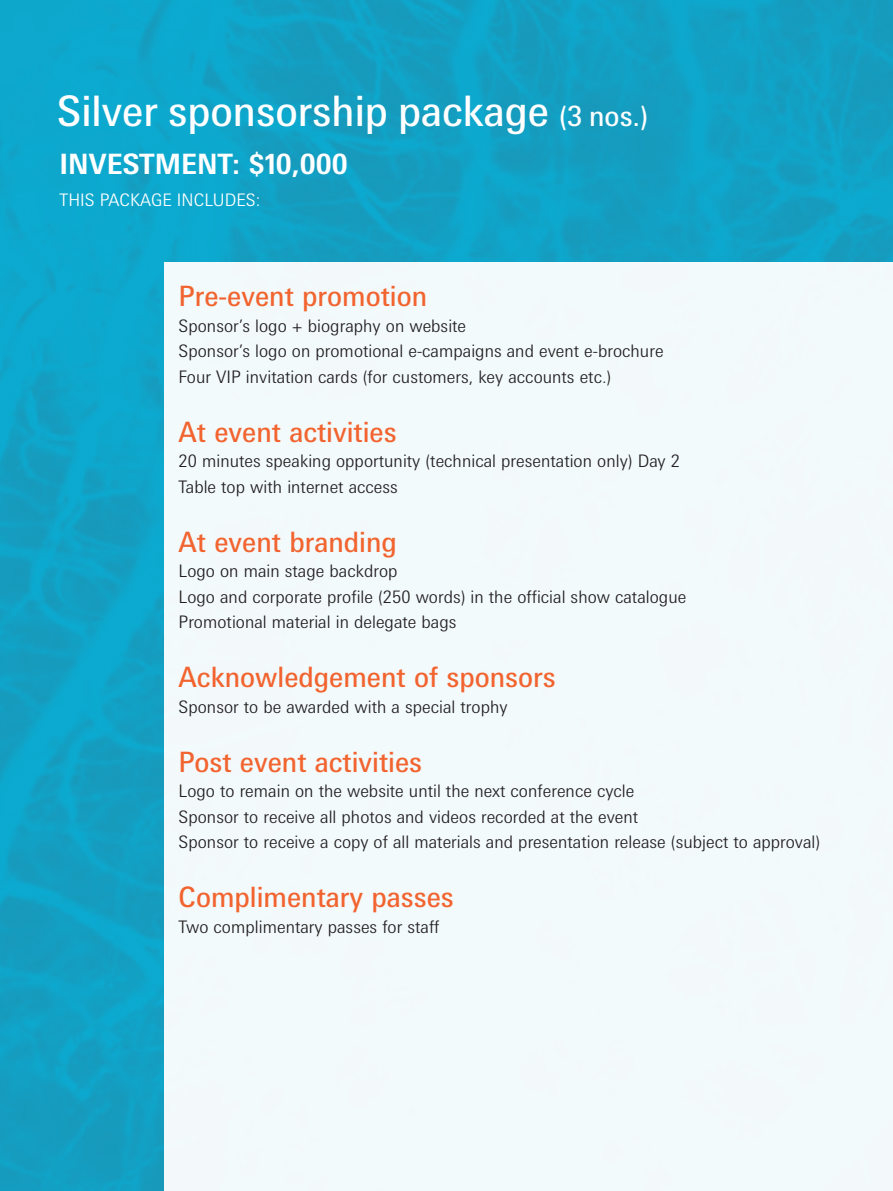
<style>
.page{position:relative;width:893px;height:1191px;background:#fff}
.page>*{position:absolute;margin:0;border:0;box-sizing:border-box;transform-origin:0 0}
.t1{font:42px "Messe Univers";color:#fff}
.t2{font:28.05px "Messe Univers";color:#f2642f}
.t3{font:700 28.05px "Messe Univers";color:#fff}
.t4{font:300 17.25px/25.5px "Messe Univers";color:#231f20}
.t5{font:300 17.25px "Messe Univers";color:#fff}
.s1{font-size:28.05px}
</style>
<div class="page">
<img style="left:0;top:0;width:893px;height:1191px">
<div style="left:164px;top:262px;width:729px;height:929px;background:#f2fafc"></div>
<h1 class="t1" style="left:57px;top:85px;width:593px">Silver sponsorship package <span class="s1">(3 nos.)</span></h1>
<h2 class="t3" style="left:60px;top:147px;width:290px">INVESTMENT: $10,000</h2>
<p class="t5" style="left:60px;top:190px;width:202px">THIS PACKAGE INCLUDES:</p>
<h2 class="t2" style="left:179px;top:279px;width:250px">Pre-event promotion</h2>
<p class="t4" style="left:179px;top:312px;width:486px">Sponsor’s logo + biography on website<br>Sponsor’s logo on promotional e-campaigns and event e-brochure<br>Four VIP invitation cards (for customers, key accounts etc.)</p>
<h2 class="t2" style="left:179px;top:414px;width:220px">At event activities</h2>
<p class="t4" style="left:179px;top:448px;width:503px">20 minutes speaking opportunity (technical presentation only) Day 2<br>Table top with internet access</p>
<h2 class="t2" style="left:179px;top:524px;width:220px">At event branding</h2>
<p class="t4" style="left:179px;top:558px;width:509px">Logo on main stage backdrop<br>Logo and corporate profile (250 words) in the official show catalogue<br>Promotional material in delegate bags</p>
<h2 class="t2" style="left:179px;top:660px;width:378px">Acknowledgement of sponsors</h2>
<p class="t4" style="left:179px;top:693px;width:331px">Sponsor to be awarded with a special trophy</p>
<h2 class="t2" style="left:179px;top:744px;width:245px">Post event activities</h2>
<p class="t4" style="left:179px;top:778px;width:643px">Logo to remain on the website until the next conference cycle<br>Sponsor to receive all photos and videos recorded at the event<br>Sponsor to receive a copy of all materials and presentation release (subject to approval)</p>
<h2 class="t2" style="left:179px;top:880px;width:277px">Complimentary passes</h2>
<p class="t4" style="left:179px;top:913px;width:262px">Two complimentary passes for staff</p>
</div>
